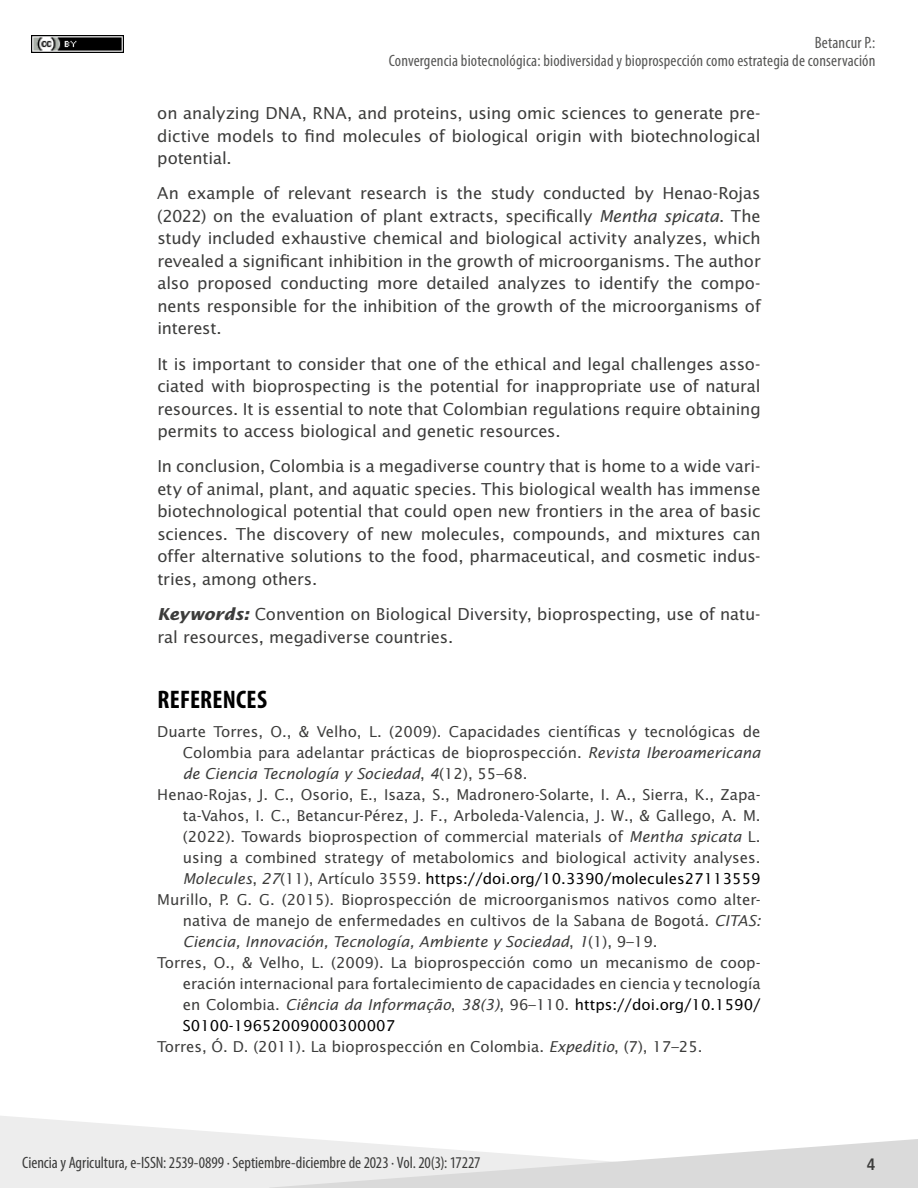
<style>
.page{position:relative;width:918px;height:1188px;background:#fff}
.page>*{position:absolute;margin:0;border:0;box-sizing:border-box;transform-origin:0 0}
.t1{font:700 condensed 25.5px "Myriad Pro";letter-spacing:.01em;color:#000}
.t2{font:16.5px/22.5px "Lucida Sans Std";letter-spacing:-.01em;color:#3c3c3b;text-align:justify}
.t3{font:condensed 16.5px/18px "Myriad Pro";letter-spacing:.01em;color:#575756;text-align:right}
.t4{font:condensed 16.5px "Myriad Pro";letter-spacing:-.005em;color:#3c3c3b}
.t5{font:700 condensed 16.5px "Frutiger LT Std";color:#3c3c3b}
.t6{font:15px "Lucida Sans Std";color:#3c3c3b}
.t7{font:italic 15px "Lucida Sans Std";color:#3c3c3b}
.t8{font:15px "Lucida Sans Std";color:#000}
.s1{font-style:italic}
.s2{font-weight:700;font-style:italic}
.s3{font-style:normal}
.s4{font-style:italic;color:#3c3c3b}
.s5{color:#3c3c3b}
.s6{font-style:normal;color:#000}
</style>
<div class="page">
<img style="left:31px;top:36px;width:92px;height:17px">
<svg style="left:0;top:1116px;width:305px;height:72px;fill:#ededed"></svg>
<svg style="left:269px;top:1139px;width:649px;height:49px"></svg>
<p class="t3" style="left:389px;top:33px;width:488px">Betancur P.:<br>Convergencia biotecnológica: biodiversidad y bioprospección como estrategia de conservación</p>
<p class="t2" style="left:157px;top:102px;width:605px">on analyzing DNA, RNA, and proteins, using omic sciences to generate pre&shy;dictive models to find molecules of biological origin with biotechnological potential.</p>
<p class="t2" style="left:157px;top:182px;width:605px">An example of relevant research is the study conducted by Henao-Rojas (2022) on the evaluation of plant extracts, specifically <span class="s1">Mentha spicata</span>. The study included exhaustive chemical and biological activity analyzes, which revealed a significant inhibition in the growth of microorganisms. The author also proposed conducting more detailed analyzes to identify the compo&shy;nents responsible for the inhibition of the growth of the microorganisms of interest.</p>
<p class="t2" style="left:157px;top:353px;width:605px">It is important to consider that one of the ethical and legal challenges asso&shy;ciated with bioprospecting is the potential for inappropriate use of natural resources. It is essential to note that Colombian regulations require obtaining permits to access biological and genetic resources.</p>
<p class="t2" style="left:157px;top:455px;width:605px">In conclusion, Colombia is a megadiverse country that is home to a wide vari&shy;ety of animal, plant, and aquatic species. This biological wealth has immense biotechnological potential that could open new frontiers in the area of basic sciences. The discovery of new molecules, compounds, and mixtures can offer alternative solutions to the food, pharmaceutical, and cosmetic indus&shy;tries, among others.</p>
<p class="t2" style="left:157px;top:603px;width:605px"><span class="s2">Keywords:</span> Convention on Biological Diversity, bioprospecting, use of natu&shy;ral resources, megadiverse countries.</p>
<h1 class="t1" style="left:158px;top:683px;width:111px">REFERENCES</h1>
<p class="t6" style="left:157px;top:723px;width:605px">Duarte Torres, O., &amp; Velho, L. (2009). Capacidades científicas y tecnológicas de</p>
<p class="t6" style="left:183px;top:744px;width:579px">Colombia para adelantar prácticas de bioprospección. <span class="s1">Revista Iberoamericana</span></p>
<p class="t7" style="left:183px;top:765px;width:346px">de Ciencia Tecnología y Sociedad<span class="s3">,</span> 4<span class="s3">(12), 55–68.</span></p>
<p class="t6" style="left:157px;top:786px;width:605px">Henao-Rojas, J. C., Osorio, E., Isaza, S., Madronero-Solarte, I. A., Sierra, K., Zapa-</p>
<p class="t6" style="left:183px;top:807px;width:579px">ta-Vahos, I. C., Betancur-Pérez, J. F., Arboleda-Valencia, J. W., &amp; Gallego, A. M.</p>
<p class="t6" style="left:183px;top:828px;width:579px">(2022). Towards bioprospection of commercial materials of <span class="s1">Mentha spicata</span> L.</p>
<p class="t6" style="left:183px;top:849px;width:579px">using a combined strategy of metabolomics and biological activity analyses.</p>
<p class="t8" style="left:183px;top:870px;width:579px"><span class="s4">Molecules</span><span class="s5">,</span> <span class="s4">27</span><span class="s5">(11), Artículo 3559.</span> https://doi.org/10.3390/molecules27113559</p>
<p class="t6" style="left:157px;top:891px;width:605px">Murillo, P. G. G. (2015). Bioprospección de microorganismos nativos como alter-</p>
<p class="t6" style="left:183px;top:912px;width:579px">nativa de manejo de enfermedades en cultivos de la Sabana de Bogotá. <span class="s1">CITAS:</span></p>
<p class="t7" style="left:183px;top:933px;width:476px">Ciencia, Innovación, Tecnología, Ambiente y Sociedad<span class="s3">,</span> 1<span class="s3">(1), 9–19.</span></p>
<p class="t6" style="left:157px;top:954px;width:605px">Torres, O., &amp; Velho, L. (2009). La bioprospección como un mecanismo de coop-</p>
<p class="t6" style="left:183px;top:975px;width:579px">eración internacional para fortalecimiento de capacidades en ciencia y tecnología</p>
<p class="t7" style="left:183px;top:996px;width:579px"><span class="s3">en Colombia.</span> Ciência da Informação<span class="s3">,</span> 38(3)<span class="s3">, 96–110.</span> <span class="s6">https://doi.org/10.1590/</span></p>
<p class="t8" style="left:183px;top:1017px;width:214px">S0100-19652009000300007</p>
<p class="t6" style="left:157px;top:1038px;width:547px">Torres, Ó. D. (2011). La bioprospección en Colombia. <span class="s1">Expeditio</span>, (7), 17–25.</p>
<p class="t4" style="left:22px;top:1153px;width:460px">Ciencia y Agricultura, e-ISSN: 2539-0899 ∙ Septiembre-diciembre de 2023 ∙ Vol. 20(3): 17227</p>
<p class="t5" style="left:867px;top:1154px;width:10px">4</p>
</div>
